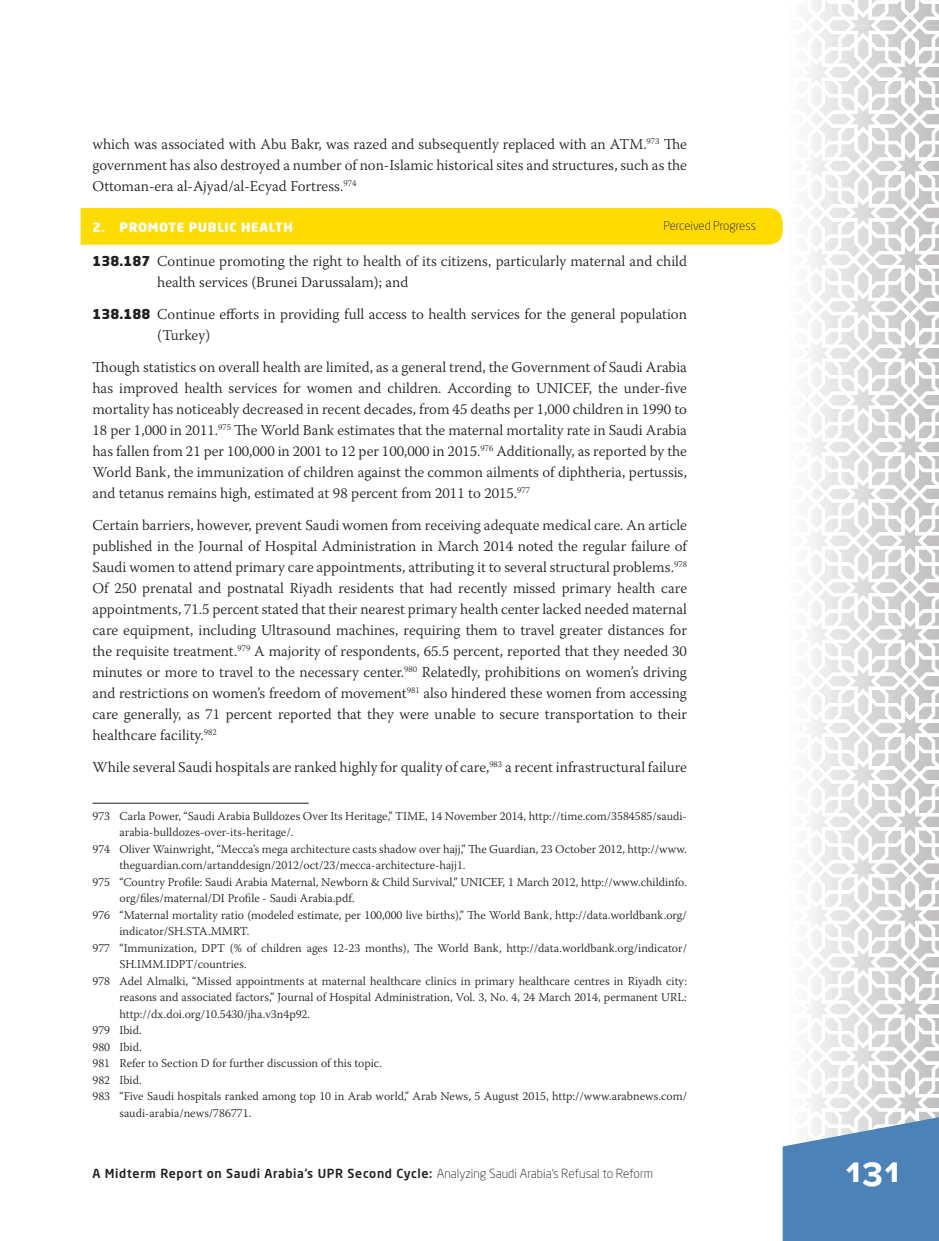
<style>
.page{position:relative;width:939px;height:1241px;background:#fff}
.page>*{position:absolute;margin:0;border:0;box-sizing:border-box;transform-origin:0 0}
.t1{font:700 35.55px "Proxima Nova S";color:#fff}
.t2{font:300 15px/21px "Warnock Pro";color:#231f20;text-align:justify}
.t3{font:900 12.75px "Neo Sans Pro";letter-spacing:.05em;color:#fff}
.t4{font:500 12.3px "Neo Sans Pro";letter-spacing:.05em;color:#231f20}
.t5{font:300 12px "Warnock Pro";color:#231f20}
.t6{font:300 12px "Neo Sans Pro";color:#231f20}
.s1{font-family:"Neo Sans Pro";font-weight:900;font-size:13.5px}
.s2{font-weight:300}
</style>
<div class="page">
<svg style="left:812px;top:775px;width:126px;height:338px"></svg>
<svg style="left:812px;top:400px;width:126px;height:375px"></svg>
<svg style="left:782px;top:117px;width:156px;height:283px"></svg>
<svg style="left:812px;top:0;width:126px;height:117px"></svg>
<svg style="left:782px;top:1113px;width:156px;height:127px;background:#6894bf"></svg>
<div style="left:81px;top:208px;width:701px;height:37px;background:#ffdc01"></div>
<hr style="left:92px;top:802px;width:216px;height:1px;background:#231f20">
<p class="t2" style="left:92px;top:134px;width:596px">which was associated with Abu Bakr, was razed and subsequently replaced with an ATM.<sup>973</sup> The government has also destroyed a number of non-Islamic historical sites and structures, such as the Ottoman-era al-Ajyad/al-Ecyad Fortress.<sup>974</sup></p>
<p class="t3" style="left:92px;top:219px;width:202px">2. PROMOTE PUBLIC HEALTH</p>
<p class="t2" style="left:157px;top:250px;width:531px;text-indent:-65px"><span class="s1">138.187</span> Continue promoting the right to health of its citizens, particularly maternal and child health services (Brunei Darussalam); and</p>
<p class="t2" style="left:157px;top:303px;width:531px;text-indent:-65px"><span class="s1">138.188</span> Continue efforts in providing full access to health services for the general population (Turkey)</p>
<p class="t2" style="left:92px;top:356px;width:596px">Though statistics on overall health are limited, as a general trend, the Government of Saudi Arabia has improved health services for women and children. According to UNICEF, the under-five mortality has noticeably decreased in recent decades, from 45 deaths per 1,000 children in 1990 to 18 per 1,000 in 2011.<sup>975</sup> The World Bank estimates that the maternal mortality rate in Saudi Arabia has fallen from 21 per 100,000 in 2001 to 12 per 100,000 in 2015.<sup>976</sup> Additionally, as reported by the World Bank, the immunization of children against the common ailments of diphtheria, pertussis, and tetanus remains high, estimated at 98 percent from 2011 to 2015.<sup>977</sup></p>
<p class="t2" style="left:92px;top:514px;width:596px">Certain barriers, however, prevent Saudi women from receiving adequate medical care. An article published in the Journal of Hospital Administration in March 2014 noted the regular failure of Saudi women to attend primary care appointments, attributing it to several structural problems.<sup>978<br></sup>Of 250 prenatal and postnatal Riyadh residents that had recently missed primary health care appointments, 71.5 percent stated that their nearest primary health center lacked needed maternal care equipment, including Ultrasound machines, requiring them to travel greater distances for the requisite treatment.<sup>979</sup> A majority of respondents, 65.5 percent, reported that they needed 30 minutes or more to travel to the necessary center.<sup>980</sup> Relatedly, prohibitions on women’s driving and restrictions on women’s freedom of movement<sup>981</sup> also hindered these women from accessing care generally, as 71 percent reported that they were unable to secure transportation to their healthcare facility.<sup>982</sup></p>
<p class="t2" style="left:92px;top:755px;width:595px">While several Saudi hospitals are ranked highly for quality of care,<sup>983</sup> a recent infrastructural failure</p>
<p class="t5" style="left:92px;top:808px;width:595px">973 Carla Power, “Saudi Arabia Bulldozes Over Its Heritage,” TIME, 14 November 2014, http://time.com/3584585/saudi-</p>
<p class="t5" style="left:119px;top:825px;width:175px">arabia-bulldozes-over-its-heritage/.</p>
<p class="t5" style="left:92px;top:841px;width:596px">974 Oliver Wainwright, “Mecca’s mega architecture casts shadow over hajj,” The Guardian, 23 October 2012, http://www.</p>
<p class="t5" style="left:119px;top:858px;width:347px">theguardian.com/artanddesign/2012/oct/23/mecca-architecture-hajj1.</p>
<p class="t5" style="left:92px;top:874px;width:596px">975 “Country Profile: Saudi Arabia Maternal, Newborn &amp; Child Survival,” UNICEF, 1 March 2012, http://www.childinfo.</p>
<p class="t5" style="left:119px;top:891px;width:236px">org/files/maternal/DI Profile - Saudi Arabia.pdf.</p>
<p class="t5" style="left:92px;top:907px;width:595px">976 “Maternal mortality ratio (modeled estimate, per 100,000 live births),” The World Bank, http://data.worldbank.org/</p>
<p class="t5" style="left:119px;top:924px;width:131px">indicator/SH.STA.MMRT.</p>
<p class="t5" style="left:92px;top:940px;width:596px">977 “Immunization, DPT (% of children ages 12-23 months), The World Bank, http://data.worldbank.org/indicator/</p>
<p class="t5" style="left:119px;top:957px;width:129px">SH.IMM.IDPT/countries.</p>
<p class="t5" style="left:92px;top:973px;width:596px">978 Adel Almalki, “Missed appointments at maternal healthcare clinics in primary healthcare centres in Riyadh city:</p>
<p class="t5" style="left:119px;top:990px;width:568px">reasons and associated factors,” Journal of Hospital Administration, Vol. 3, No. 4, 24 March 2014, permanent URL:</p>
<p class="t5" style="left:119px;top:1006px;width:192px">http://dx.doi.org/10.5430/jha.v3n4p92.</p>
<p class="t5" style="left:92px;top:1023px;width:51px">979 Ibid.</p>
<p class="t5" style="left:92px;top:1039px;width:51px">980 Ibid.</p>
<p class="t5" style="left:92px;top:1056px;width:291px">981 Refer to Section D for further discussion of this topic.</p>
<p class="t5" style="left:92px;top:1072px;width:51px">982 Ibid.</p>
<p class="t5" style="left:92px;top:1089px;width:596px">983 “Five Saudi hospitals ranked among top 10 in Arab world,” Arab News, 5 August 2015, http://www.arabnews.com/</p>
<p class="t5" style="left:119px;top:1105px;width:133px">saudi-arabia/news/786771.</p>
<p class="t6" style="left:663px;top:218px;width:94px">Perceived Progress</p>
<p class="t4" style="left:92px;top:1165px;width:562px">A Midterm Report on Saudi Arabia’s UPR Second Cycle: <span class="s2">Analyzing Saudi Arabia’s Refusal to Reform</span></p>
<h1 class="t1" style="left:845px;top:1150px;width:55px">131</h1>
</div>
